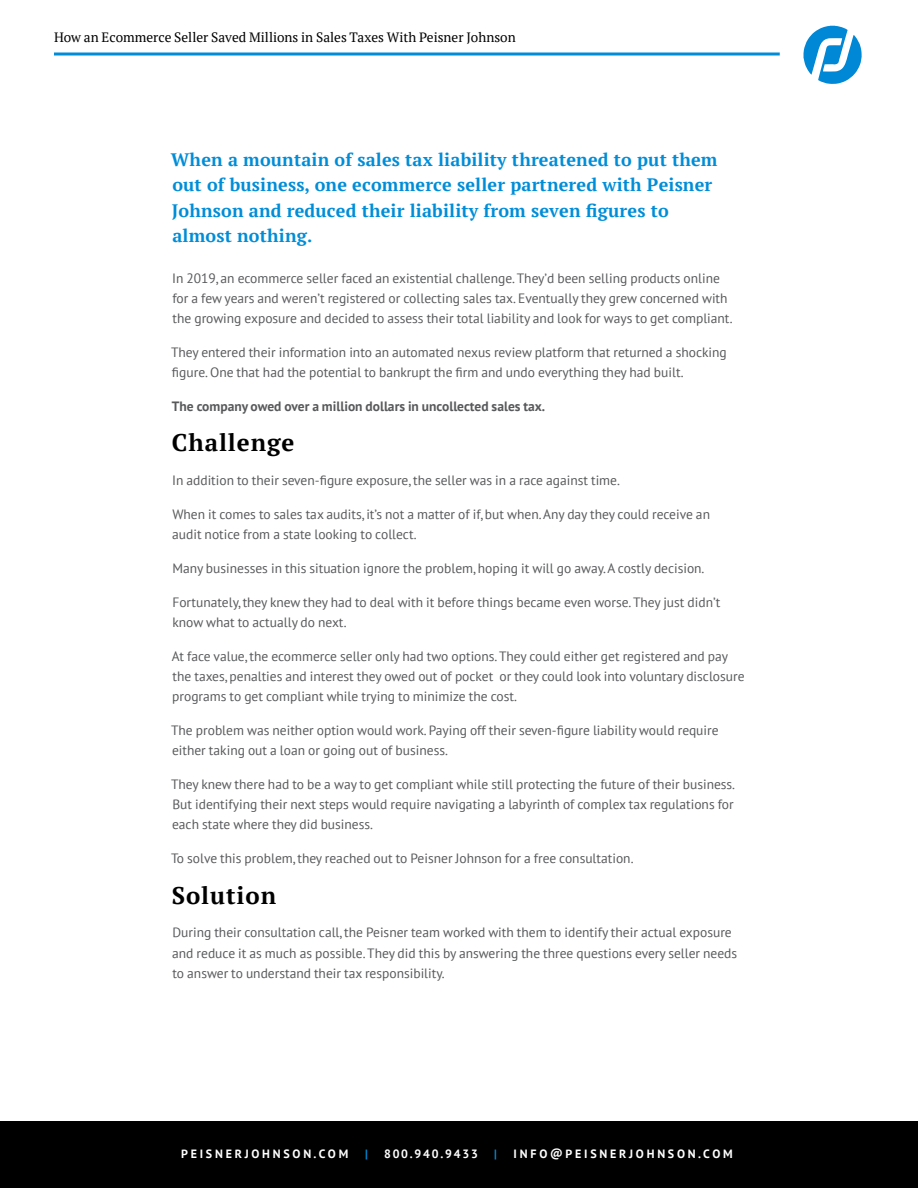
<style>
.page{position:relative;width:918px;height:1188px;background:#fff}
.page>*{position:absolute;margin:0;border:0;box-sizing:border-box;transform-origin:0 0}
.t1{font:700 24px "PT Serif";letter-spacing:.04em;color:#000}
.t2{font:700 18px/25.5px "PT Serif";letter-spacing:.01em;color:#008dd8}
.t3{font:13.5px/20.2px "PT Sans";color:#58595b}
.t4{font:13.5px "PT Serif";color:#000}
.t5{font:700 13.5px "PT Sans";color:#58595b}
.t6{font:700 12px "PT Sans";letter-spacing:.23em;color:#fff}
.t7{font:700 12px "PT Sans";letter-spacing:.15em;color:#fff}
.t8{font:700 12px "PT Sans";color:#008dd8}
</style>
<div class="page">
<svg style="left:804px;top:26px;width:58px;height:58px"></svg>
<svg style="left:54px;top:52px;width:726px;height:4px;background:#3fa9e1"></svg>
<div style="left:0;top:1121px;width:918px;height:67px;background:#000"></div>
<p class="t4" style="left:54px;top:28px;width:463px">How an Ecommerce Seller Saved Millions in Sales Taxes With Peisner Johnson</p>
<h2 class="t2" style="left:171px;top:146px;width:548px">When a mountain of sales tax liability threatened to put them out of business, one ecommerce seller partnered with Peisner Johnson and reduced their liability from seven figures to almost nothing.</h2>
<p class="t3" style="left:172px;top:267px;width:562px">In 2019, an ecommerce seller faced an existential challenge. They’d been selling products online for a few years and weren’t registered or collecting sales tax. Eventually they grew concerned with the growing exposure and decided to assess their total liability and look for ways to get compliant.</p>
<p class="t3" style="left:171px;top:342px;width:557px">They entered their information into an automated nexus review platform that returned a shocking figure. One that had the potential to bankrupt the firm and undo everything they had built.</p>
<p class="t5" style="left:172px;top:397px;width:375px">The company owed over a million dollars in uncollected sales tax.</p>
<h1 class="t1" style="left:172px;top:427px;width:124px">Challenge</h1>
<p class="t3" style="left:172px;top:470px;width:449px">In addition to their seven-figure exposure, the seller was in a race against time.</p>
<p class="t3" style="left:172px;top:504px;width:539px">When it comes to sales tax audits, it’s not a matter of if, but when. Any day they could receive an audit notice from a state looking to collect.</p>
<p class="t3" style="left:172px;top:558px;width:534px">Many businesses in this situation ignore the problem, hoping it will go away. A costly decision.</p>
<p class="t3" style="left:172px;top:591px;width:549px">Fortunately, they knew they had to deal with it before things became even worse. They just didn’t know what to actually do next.</p>
<p class="t3" style="left:172px;top:645px;width:574px">At face value, the ecommerce seller only had two options. They could either get registered and pay the taxes, penalties and interest they owed out of pocket or they could look into voluntary disclosure programs to get compliant while trying to minimize the cost.</p>
<p class="t3" style="left:171px;top:720px;width:549px">The problem was neither option would work. Paying off their seven-figure liability would require either taking out a loan or going out of business.</p>
<p class="t3" style="left:171px;top:774px;width:566px;text-align:justify">They knew there had to be a way to get compliant while still protecting the future of their business.<br>But identifying their next steps would require navigating a labyrinth of complex tax regulations for each state where they did business.</p>
<p class="t3" style="left:171px;top:848px;width:464px">To solve this problem, they reached out to Peisner Johnson for a free consultation.</p>
<h1 class="t1" style="left:172px;top:879px;width:106px">Solution</h1>
<p class="t3" style="left:172px;top:922px;width:567px">During their consultation call, the Peisner team worked with them to identify their actual exposure and reduce it as much as possible. They did this by answering the three questions every seller needs to answer to understand their tax responsibility.</p>
<p class="t6" style="left:181px;top:1146px;width:169px">PEISNERJOHNSON.COM</p>
<p class="t8" style="left:365px;top:1146px;width:4px">|</p>
<p class="t7" style="left:384px;top:1146px;width:95px">800.940.9433</p>
<p class="t8" style="left:494px;top:1146px;width:4px">|</p>
<p class="t6" style="left:514px;top:1146px;width:221px">INFO@PEISNERJOHNSON.COM</p>
</div>
